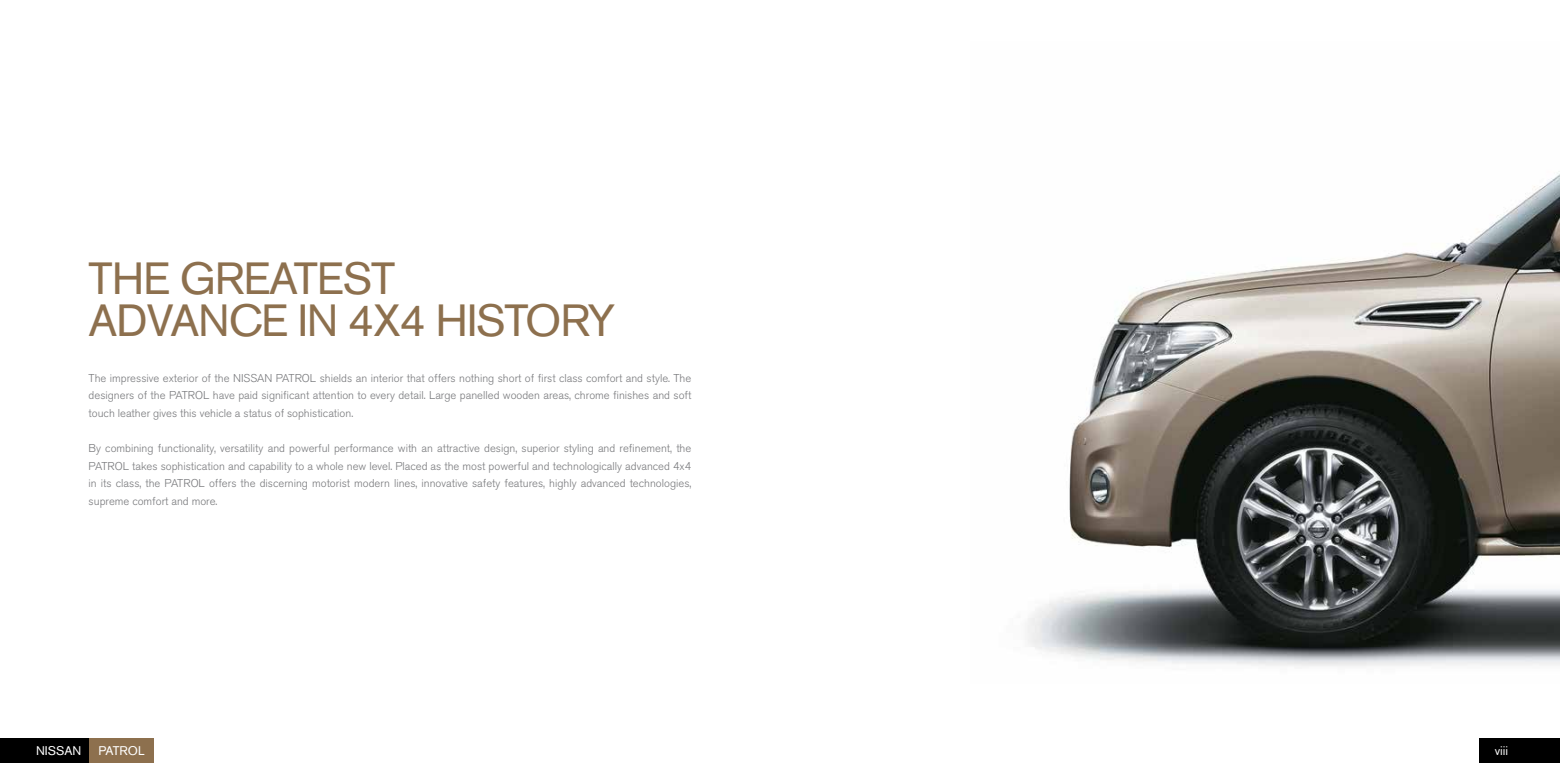
<style>
.page{position:relative;width:1560px;height:780px;background:#fff}
.page>*{position:absolute;margin:0;border:0;box-sizing:border-box;transform-origin:0 0}
.t1{font:44.75px "Nissan AG";letter-spacing:-.025em;color:#8d704e}
.t2{font:12.5px "Nissan AG";color:#fff}
.t3{font:300 11.25px/17.5px "Nissan AG";color:#77787b;text-align:justify}
</style>
<div class="page">
<img style="left:1027px;top:173px;width:532px;height:493px">
<div style="left:0;top:738px;width:89px;height:24px;background:#000"></div>
<div style="left:89px;top:738px;width:65px;height:24px;background:#8d704e"></div>
<div style="left:1479px;top:738px;width:80px;height:24px;background:#000"></div>
<h1 class="t1" style="left:89px;top:252px;width:28px">THE</h1>
<h1 class="t1" style="left:180px;top:252px;width:28px">GREATEST</h1>
<h1 class="t1" style="left:89px;top:293px;width:30px">ADVANCE</h1>
<h1 class="t1" style="left:298px;top:293px;width:319px">IN 4X4 HISTORY</h1>
<p class="t3" style="left:89px;top:369px;width:604px">The impressive exterior of the N issan Patrol shields an interior that offers nothing short of first class comfort and style. The designers of the Patrol have paid significant attention to every detail. Large panelled wooden areas, chrome finishes and soft touch leather gives this vehicle a status of sophistication.</p>
<p class="t3" style="left:89px;top:439px;width:604px">By combining functionality, versatility and powerful performance with an attractive design, superior styling and refinement, the Patrol takes sophistication and capability to a whole new level. Placed as the most powerful and technologically advanced 4x4 in its class, the Patrol offers the discerning motorist modern lines, innovative safety features, highly advanced technologies, supreme comfort and more.</p>
<p class="t2" style="left:36px;top:743px;width:47px">N ISSAN</p>
<p class="t2" style="left:98px;top:743px;width:48px">PATROL</p>
<p class="t2" style="left:1494px;top:743px;width:15px">VIII</p>
</div>
